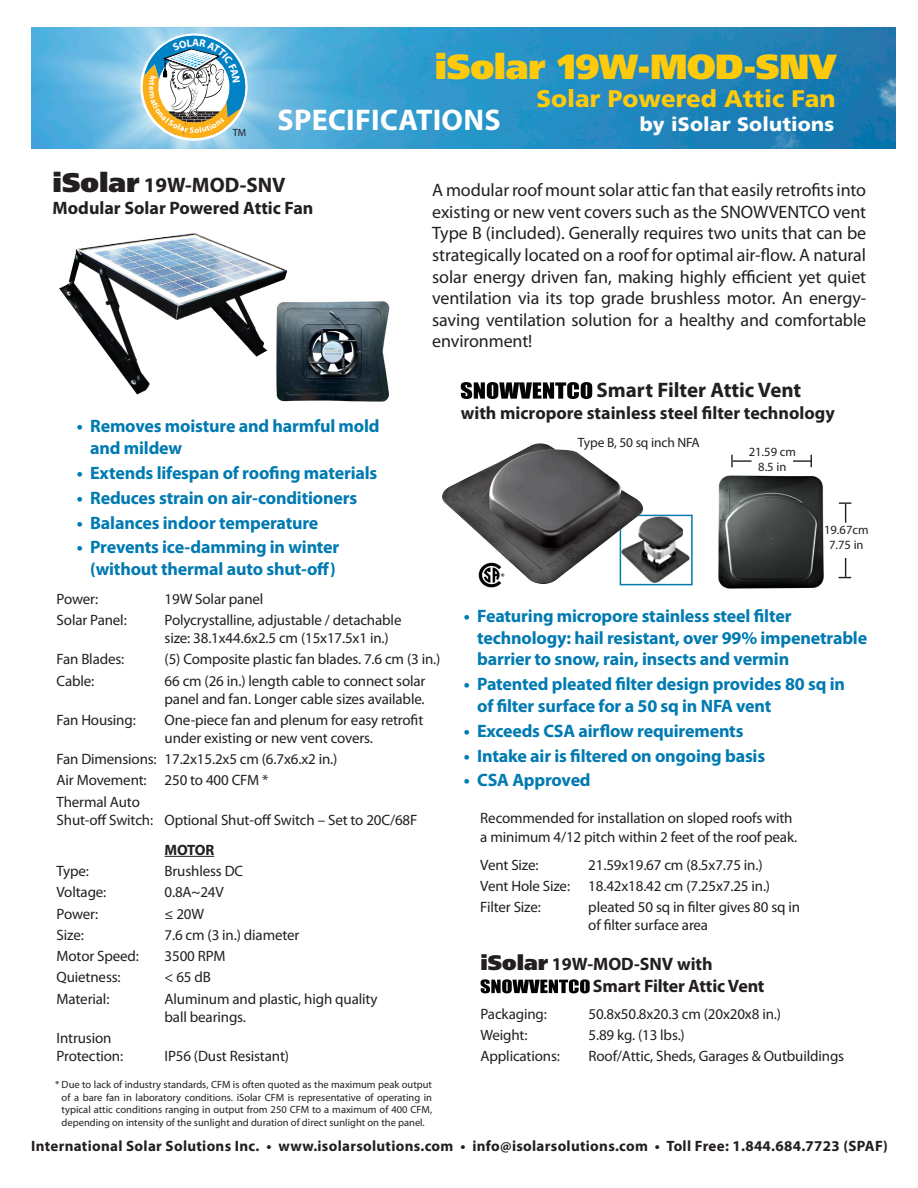
<style>
.page{position:relative;width:918px;height:1188px;background:#fff}
.page>*{position:absolute;margin:0;border:0;box-sizing:border-box;transform-origin:0 0}
.t1{font:900 34.95px "Frutiger LT Std";letter-spacing:-.01em;color:#feca0a}
.Cover_Title{font:700 30px "Myriad Pro";letter-spacing:.01em;color:#fff}
.t2{font:900 24px "Frutiger LT Std";color:#feca0a}
.t3{font:700 21px "Myriad Pro";color:#231f20}
.t4{font:900 19.5px "Frutiger LT Std";letter-spacing:.01em;color:#fff}
.t5{font:700 18px/21.6px "Myriad Pro";letter-spacing:-.01em;color:#007ab1}
.Copy{font:18px/21.6px "Myriad Pro";letter-spacing:-.005em;color:#231f20;text-align:justify}
.t6{font:700 18px "Myriad Pro";color:#231f20}
.descriptions{font:15px/18px "Myriad Pro";letter-spacing:-.01em;color:#231f20}
.descriptions-2{font:700 15px "Myriad Pro";letter-spacing:.02em;color:#231f20}
.descriptions-3{font:13.5px "Myriad Pro";letter-spacing:-.01em;color:#231f20}
.Spec_heading{font:12.6px "Myriad Pro";color:#231f20}
.footnote{font:10.5px/12.6px "Myriad Pro";color:#231f20;text-align:justify}
.descriptions-4{font:10.5px "Myriad Pro";color:#231f20}
.t7{font:700 8.55px "Myriad Pro";color:#fff}
.s1{font-family:"Frutiger LT Std";font-weight:900;font-size:27px}
.s2{font-family:"Frutiger LT Std";font-weight:900;font-size:21px}
</style>
<div class="page">
<hr style="left:165px;top:856px;width:49px;height:1px;background:#231f20">
<img style="left:31px;top:27px;width:864px;height:121px">
<img style="left:59px;top:233px;width:229px;height:162px">
<img style="left:647px;top:518px;width:43px;height:64px">
<div style="left:620px;top:515px;width:73px;height:70px;border:2px solid #007ab1"></div>
<img style="left:442px;top:443px;width:205px;height:143px">
<svg style="left:461px;top:382px;width:131px;height:17px"></svg>
<img style="left:718px;top:475px;width:106px;height:114px">
<svg style="left:839px;top:502px;width:12px;height:21px"></svg>
<svg style="left:839px;top:558px;width:12px;height:20px"></svg>
<svg style="left:793px;top:455px;width:19px;height:12px"></svg>
<svg style="left:731px;top:455px;width:21px;height:12px"></svg>
<img style="left:274px;top:299px;width:116px;height:103px">
<svg style="left:481px;top:979px;width:109px;height:14px;background:#515250"></svg>
<img style="left:479px;top:562px;width:25px;height:26px">
<svg style="left:138px;top:29px;width:114px;height:114px"></svg>
<p class="t7" style="left:158px;top:86px;width:6px;rotate:90deg">e</p>
<p class="descriptions-4" style="left:233px;top:126px;width:15px">TM</p>
<p class="t1" style="left:435px;top:45px;width:403px">iSolar 19W-MOD-SNV</p>
<p class="t2" style="left:536px;top:84px;width:301px">Solar Powered Attic Fan</p>
<p class="Cover_Title" style="left:278px;top:100px;width:225px">SPECIFICATIONS</p>
<p class="t4" style="left:640px;top:112px;width:196px">by iSolar Solutions</p>
<p class="t3" style="left:53px;top:172px;width:235px"><span class="s1">iSolar</span> 19W-MOD-SNV</p>
<p class="t6" style="left:53px;top:196px;width:262px">Modular Solar Powered Attic Fan</p>
<p class="t5" style="left:90px;top:415px;width:291px;text-indent:-14px">• Removes moisture and harmful mold and mildew</p>
<p class="t5" style="left:77px;top:461px;width:302px">• Extends lifespan of roofing materials</p>
<p class="t5" style="left:77px;top:486px;width:282px">• Reduces strain on air-conditioners</p>
<p class="t5" style="left:77px;top:511px;width:243px">• Balances indoor temperature</p>
<p class="t5" style="left:77px;top:536px;width:264px;text-align:center">• Prevents ice-damming in winter (without thermal auto shut-off)</p>
<p class="Copy" style="left:432px;top:179px;width:436px">A modular roof mount solar attic fan that easily retrofits into existing or new vent covers such as the SNOWVENTCO vent Type B (included). Generally requires two units that can be strategically located on a roof for optimal air-flow. A natural solar energy driven fan, making highly efficient yet quiet ventilation via its top grade brushless motor. An energy&shy;saving ventilation solution for a healthy and comfortable environment!</p>
<p class="t3" style="left:596px;top:377px;width:206px">Smart Filter Attic Vent</p>
<p class="t6" style="left:461px;top:401px;width:376px">with micropore stainless steel filter technology</p>
<p class="descriptions-3" style="left:578px;top:434px;width:124px">Type B, 50 sq inch NFA</p>
<p class="Spec_heading" style="left:749px;top:444px;width:49px">21.59 cm</p>
<p class="Spec_heading" style="left:758px;top:459px;width:30px">8.5 in</p>
<p class="Spec_heading" style="left:824px;top:522px;width:46px">19.67cm</p>
<p class="Spec_heading" style="left:829px;top:537px;width:36px">7.75 in</p>
<p class="descriptions" style="left:57px;top:590px;width:43px">Power:</p>
<p class="descriptions" style="left:165px;top:590px;width:100px">19W Solar panel</p>
<p class="descriptions" style="left:57px;top:611px;width:72px">Solar Panel:</p>
<p class="descriptions" style="left:165px;top:611px;width:238px">Polycrystalline, adjustable / detachable size: 38.1x44.6x2.5 cm (15x17.5x1 in.)</p>
<p class="descriptions" style="left:57px;top:650px;width:69px">Fan Blades:</p>
<p class="descriptions" style="left:165px;top:650px;width:277px">(5) Composite plastic fan blades. 7.6 cm (3 in.)</p>
<p class="descriptions" style="left:57px;top:671px;width:39px">Cable:</p>
<p class="descriptions" style="left:165px;top:671px;width:262px">66 cm (26 in.) length cable to connect solar panel and fan. Longer cable sizes available.</p>
<p class="descriptions" style="left:57px;top:711px;width:81px">Fan Housing:</p>
<p class="descriptions" style="left:165px;top:711px;width:260px">One-piece fan and plenum for easy retrofit under existing or new vent covers.</p>
<p class="descriptions" style="left:57px;top:750px;width:282px">Fan Dimensions: 17.2x15.2x5 cm (6.7x6.x2 in.)</p>
<p class="descriptions" style="left:57px;top:771px;width:213px">Air Movement: 250 to 400 CFM *</p>
<p class="descriptions" style="left:57px;top:792px;width:362px">Thermal Auto<br>Shut-off Switch: Optional Shut-off Switch – Set to 20C/68F</p>
<p class="descriptions-2" style="left:165px;top:840px;width:51px">MOTOR</p>
<p class="descriptions" style="left:57px;top:862px;width:34px">Type:</p>
<p class="descriptions" style="left:165px;top:862px;width:80px">Brushless DC</p>
<p class="descriptions" style="left:57px;top:883px;width:51px">Voltage:</p>
<p class="descriptions" style="left:165px;top:883px;width:61px">0.8A~24V</p>
<p class="descriptions" style="left:57px;top:904px;width:43px">Power:</p>
<p class="descriptions" style="left:165px;top:904px;width:41px">≤ 20W</p>
<p class="descriptions" style="left:57px;top:926px;width:29px">Size:</p>
<p class="descriptions" style="left:165px;top:926px;width:136px">7.6 cm (3 in.) diameter</p>
<p class="descriptions" style="left:57px;top:947px;width:84px">Motor Speed:</p>
<p class="descriptions" style="left:165px;top:947px;width:62px">3500 RPM</p>
<p class="descriptions" style="left:57px;top:968px;width:66px">Quietness:</p>
<p class="descriptions" style="left:165px;top:968px;width:48px">&lt; 65 dB</p>
<p class="descriptions" style="left:57px;top:989px;width:54px">Material:</p>
<p class="descriptions" style="left:165px;top:989px;width:214px">Aluminum and plastic, high quality ball bearings.</p>
<p class="descriptions" style="left:57px;top:1029px;width:68px">Intrusion<br>Protection:</p>
<p class="descriptions" style="left:165px;top:1047px;width:126px">IP56 (Dust Resistant)</p>
<p class="footnote" style="left:62px;top:1078px;width:372px;text-indent:-7px">* Due to lack of industry standards, CFM is often quoted as the maximum peak output of a bare fan in laboratory conditions. iSolar CFM is representative of operating in typical attic conditions ranging in output from 250 CFM to a maximum of 400 CFM, depending on intensity of the sunlight and duration of direct sunlight on the panel.</p>
<p class="t5" style="left:477px;top:605px;width:392px;text-indent:-14px">• Featuring micropore stainless steel filter technology: hail resistant, over 99% impenetrable barrier to snow, rain, insects and vermin</p>
<p class="t5" style="left:477px;top:673px;width:369px;text-indent:-14px">• Patented pleated filter design provides 80 sq in of filter surface for a 50 sq in NFA vent</p>
<p class="t5" style="left:464px;top:719px;width:281px">• Exceeds CSA airflow requirements</p>
<p class="t5" style="left:464px;top:744px;width:303px">• Intake air is filtered on ongoing basis</p>
<p class="t5" style="left:464px;top:769px;width:129px">• CSA Approved</p>
<p class="descriptions" style="left:480px;top:808px;width:318px;line-height:19.8px">Recommended for installation on sloped roofs with a minimum 4/12 pitch within 2 feet of the roof peak.</p>
<p class="descriptions" style="left:480px;top:855px;width:60px">Vent Size:</p>
<p class="descriptions" style="left:588px;top:855px;width:176px">21.59x19.67 cm (8.5x7.75 in.)</p>
<p class="descriptions" style="left:480px;top:877px;width:291px">Vent Hole Size: 18.42x18.42 cm (7.25x7.25 in.)</p>
<p class="descriptions" style="left:480px;top:898px;width:62px">Filter Size:</p>
<p class="descriptions" style="left:588px;top:898px;width:213px">pleated 50 sq in filter gives 80 sq in of filter surface area</p>
<p class="t6" style="left:481px;top:952px;width:234px"><span class="s2">iSolar</span> 19W-MOD-SNV with</p>
<p class="t6" style="left:593px;top:974px;width:173px">Smart Filter Attic Vent</p>
<p class="descriptions" style="left:481px;top:1005px;width:68px">Packaging:</p>
<p class="descriptions" style="left:589px;top:1005px;width:194px">50.8x50.8x20.3 cm (20x20x8 in.)</p>
<p class="descriptions" style="left:481px;top:1026px;width:49px">Weight:</p>
<p class="descriptions" style="left:589px;top:1026px;width:98px">5.89 kg. (13 lbs.)</p>
<p class="descriptions" style="left:481px;top:1047px;width:81px">Applications:</p>
<p class="descriptions" style="left:589px;top:1047px;width:257px">Roof/Attic, Sheds, Garages &amp; Outbuildings</p>
<p class="descriptions-2" style="left:31px;top:1137px;width:858px">International Solar Solutions Inc. • www.isolarsolutions.com • info@isolarsolutions.com • Toll Free: 1.844.684.7723 (SPAF)</p>
</div>
